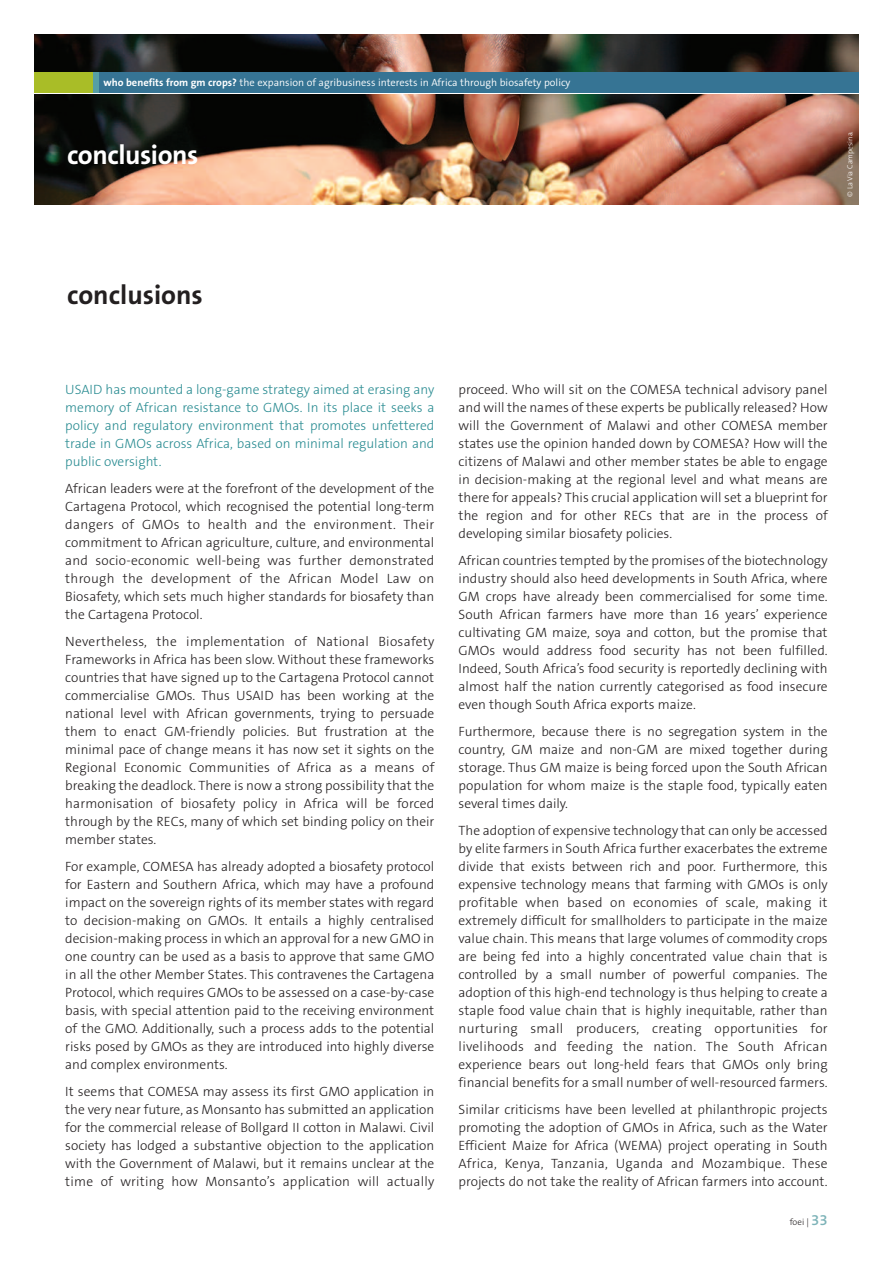
<style>
.page{position:relative;width:893px;height:1263px;background:#fff}
.page>*{position:absolute;margin:0;border:0;box-sizing:border-box;transform-origin:0 0}
.t1{font:700 27px "The Sans B7";letter-spacing:-.015em;color:#fff}
.t2{font:700 27px "The Sans B7";color:#231f20}
.t3{font:300 13.5px/18px "The Sans B3";color:#231f20;text-align:justify}
.t4{font:300 13.5px/18px "The Sans B3";color:#2a8c92;text-align:justify}
.t5{font:300 10.5px "The Sans B4";color:#fff}
.t6{font:300 9px "The Sans B3";color:#231f20}
.t7{font:300 7.5px "The Sans B3";color:#fff}
.s1{font-family:"The Sans B7";font-weight:700}
.s2{font-family:"The Sans B6";font-weight:600;font-size:15px;color:#7db3b8}
</style>
<div class="page">
<img style="left:34px;top:34px;width:825px;height:170px">
<div style="left:34px;top:72px;width:825px;height:22px;background:#367494"></div>
<div style="left:34px;top:72px;width:64px;height:22px;background:#a9bd27"></div>
<div style="left:94px;top:72px;width:5px;height:22px;background:#569fa5"></div>
<hr style="left:34px;top:93px;width:825px;height:1px;background:#fff">
<p class="t5" style="left:103px;top:77px;width:469px"><span class="s1">who benefits from gm crops?</span> the expansion of agribusiness interests in Africa through biosafety policy</p>
<h1 class="t1" style="left:67px;top:140px;width:133px">conclusions</h1>
<p class="t7" style="left:846px;top:197px;width:67px;rotate:-90deg">© La Via Campesina.</p>
<h1 class="t2" style="left:67px;top:281px;width:137px">conclusions</h1>
<p class="t4" style="left:65px;top:381px;width:371px">USAID has mounted a long-game strategy aimed at erasing any memory of African resistance to GMOs. In its place it seeks a policy and regulatory environment that promotes unfettered trade in GMOs across Africa, based on minimal regulation and public oversight.</p>
<p class="t3" style="left:65px;top:480px;width:371px">African leaders were at the forefront of the development of the Cartagena Protocol, which recognised the potential long-term dangers of GMOs to health and the environment. Their commitment to African agriculture, culture, and environmental and socio-economic well-being was further demonstrated through the development of the African Model Law on Biosafety, which sets much higher standards for biosafety than the Cartagena Protocol.</p>
<p class="t3" style="left:65px;top:633px;width:371px">Nevertheless, the implementation of National Biosafety Frameworks in Africa has been slow. Without these frameworks countries that have signed up to the Cartagena Protocol cannot commercialise GMOs. Thus USAID has been working at the national level with African governments, trying to persuade them to enact GM-friendly policies. But frustration at the minimal pace of change means it has now set it sights on the Regional Economic Communities of Africa as a means of breaking the deadlock. There is now a strong possibility that the harmonisation of biosafety policy in Africa will be forced through by the RECs, many of which set binding policy on their member states.</p>
<p class="t3" style="left:65px;top:858px;width:371px">For example, COMESA has already adopted a biosafety protocol for Eastern and Southern Africa, which may have a profound impact on the sovereign rights of its member states with regard to decision-making on GMOs. It entails a highly centralised decision-making process in which an approval for a new GMO in one country can be used as a basis to approve that same GMO in all the other Member States. This contravenes the Cartagena Protocol, which requires GMOs to be assessed on a case-by-case basis, with special attention paid to the receiving environment of the GMO. Additionally, such a process adds to the potential risks posed by GMOs as they are introduced into highly diverse and complex environments.</p>
<p class="t3" style="left:65px;top:1083px;width:371px">It seems that COMESA may assess its first GMO application in the very near future, as Monsanto has submitted an application for the commercial release of Bollgard II cotton in Malawi. Civil society has lodged a substantive objection to the application with the Government of Malawi, but it remains unclear at the time of writing how Monsanto’s application will actually</p>
<p class="t3" style="left:459px;top:381px;width:371px">proceed. Who will sit on the COMESA technical advisory panel and will the names of these experts be publically released? How will the Government of Malawi and other COMESA member states use the opinion handed down by COMESA? How will the citizens of Malawi and other member states be able to engage in decision-making at the regional level and what means are there for appeals? This crucial application will set a blueprint for the region and for other RECs that are in the process of developing similar biosafety policies.</p>
<p class="t3" style="left:459px;top:552px;width:371px">African countries tempted by the promises of the biotechnology industry should also heed developments in South Africa, where GM crops have already been commercialised for some time.<br>South African farmers have more than 16 years’ experience cultivating GM maize, soya and cotton, but the promise that GMOs would address food security has not been fulfilled.<br>Indeed, South Africa’s food security is reportedly declining with almost half the nation currently categorised as food insecure even though South Africa exports maize.</p>
<p class="t3" style="left:459px;top:723px;width:371px">Furthermore, because there is no segregation system in the country, GM maize and non-GM are mixed together during storage. Thus GM maize is being forced upon the South African population for whom maize is the staple food, typically eaten several times daily.</p>
<p class="t3" style="left:459px;top:822px;width:371px">The adoption of expensive technology that can only be accessed by elite farmers in South Africa further exacerbates the extreme divide that exists between rich and poor. Furthermore, this expensive technology means that farming with GMOs is only profitable when based on economies of scale, making it extremely difficult for smallholders to participate in the maize value chain. This means that large volumes of commodity crops are being fed into a highly concentrated value chain that is controlled by a small number of powerful companies. The adoption of this high-end technology is thus helping to create a staple food value chain that is highly inequitable, rather than nurturing small producers, creating opportunities for livelihoods and feeding the nation. The South African experience bears out long-held fears that GMOs only bring financial benefits for a small number of well-resourced farmers.</p>
<p class="t3" style="left:459px;top:1101px;width:371px">Similar criticisms have been levelled at philanthropic projects promoting the adoption of GMOs in Africa, such as the Water Efficient Maize for Africa (WEMA) project operating in South Africa, Kenya, Tanzania, Uganda and Mozambique. These projects do not take the reality of African farmers into account.</p>
<p class="t6" style="left:790px;top:1217px;width:39px">foei | <span class="s2">33</span></p>
</div>
